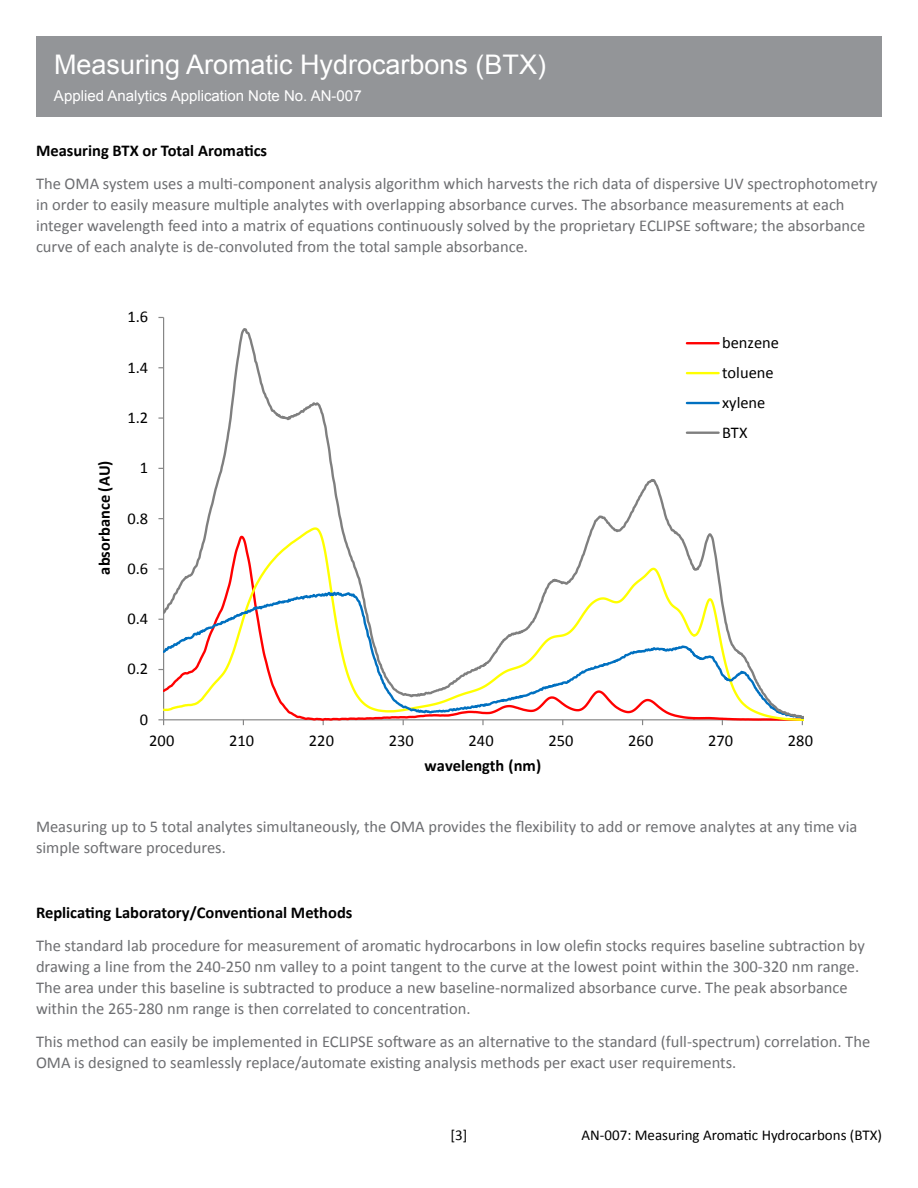
<style>
.page{position:relative;width:918px;height:1188px;background:#fff}
.page>*{position:absolute;margin:0;border:0;box-sizing:border-box;transform-origin:0 0}
.t1{font:27px "Arial";color:#fff}
.t2{font:16.5px/21px "Calibri";color:#6d6e71}
.t3{font:16.5px/29.8px "Calibri";color:#000}
.t4{font:700 16.5px "Calibri";color:#000}
.t5{font:700 16.5px "Calibri";color:#000}
.t6{font:15px "Calibri";color:#000}
.t7{font:15px "Arial";color:#fff}
</style>
<div class="page">
<div style="left:36px;top:36px;width:846px;height:81px;background:#939598"></div>
<svg style="left:158px;top:316px;width:646px;height:410px"></svg>
<h1 class="t1" style="left:54px;top:46px;width:494px">Measuring Aromatic Hydrocarbons (BTX)</h1>
<p class="t7" style="left:54px;top:86px;width:309px">Applied Analytics Application Note No. AN-007</p>
<p class="t4" style="left:36px;top:140px;width:233px">Measuring BTX or Total Aromatics</p>
<p class="t2" style="left:36px;top:173px;width:843px">The OMA system uses a multi-component analysis algorithm which harvests the rich data of dispersive UV spectrophotometry in order to easily measure multiple analytes with overlapping absorbance curves. The absorbance measurements at each integer wavelength feed into a matrix of equations continuously solved by the proprietary ECLIPSE software; the absorbance curve of each analyte is de-convoluted from the total sample absorbance.</p>
<p class="t3" style="left:127px;top:302px;width:22px">1.6</p>
<p class="t3" style="left:127px;top:352px;width:22px">1.4</p>
<p class="t3" style="left:127px;top:403px;width:22px">1.2</p>
<p class="t5" style="left:94px;top:575px;width:115px;rotate:-90deg">absorbance (AU)</p>
<p class="t3" style="left:140px;top:453px;width:10px">1</p>
<p class="t3" style="left:127px;top:503px;width:22px">0.8</p>
<p class="t3" style="left:127px;top:553px;width:22px">0.6</p>
<p class="t3" style="left:127px;top:604px;width:22px">0.4</p>
<p class="t3" style="left:127px;top:654px;width:22px">0.2</p>
<p class="t3" style="left:722px;top:328px;width:59px">benzene toluene xylene<br>BTX</p>
<p class="t3" style="left:140px;top:704px;width:10px">0</p>
<p class="t3" style="left:149px;top:726px;width:27px">200</p>
<p class="t3" style="left:229px;top:726px;width:27px">210</p>
<p class="t3" style="left:309px;top:726px;width:27px">220</p>
<p class="t3" style="left:389px;top:726px;width:27px">230</p>
<p class="t3" style="left:469px;top:726px;width:27px">240</p>
<p class="t3" style="left:548px;top:726px;width:27px">250</p>
<p class="t3" style="left:628px;top:726px;width:27px">260</p>
<p class="t3" style="left:708px;top:726px;width:27px">270</p>
<p class="t3" style="left:788px;top:726px;width:27px">280</p>
<p class="t5" style="left:425px;top:755px;width:118px">wavelength (nm)</p>
<p class="t2" style="left:36px;top:816px;width:823px">Measuring up to 5 total analytes simultaneously, the OMA provides the flexibility to add or remove analytes at any time via simple software procedures.</p>
<p class="t4" style="left:36px;top:902px;width:318px">Replicating Laboratory/Conventional Methods</p>
<p class="t2" style="left:36px;top:935px;width:830px">The standard lab procedure for measurement of aromatic hydrocarbons in low olefin stocks requires baseline subtraction by drawing a line from the 240-250 nm valley to a point tangent to the curve at the lowest point within the 300-320 nm range.<br>The area under this baseline is subtracted to produce a new baseline-normalized absorbance curve. The peak absorbance within the 265-280 nm range is then correlated to concentration.</p>
<p class="t2" style="left:36px;top:1031px;width:836px">This method can easily be implemented in ECLIPSE software as an alternative to the standard (full-spectrum) correlation. The<br>OMA is designed to seamlessly replace/automate existing analysis methods per exact user requirements.</p>
<p class="t6" style="left:451px;top:1125px;width:18px">[3]</p>
<p class="t6" style="left:582px;top:1125px;width:302px">AN-007: Measuring Aromatic Hydrocarbons (BTX)</p>
</div>
